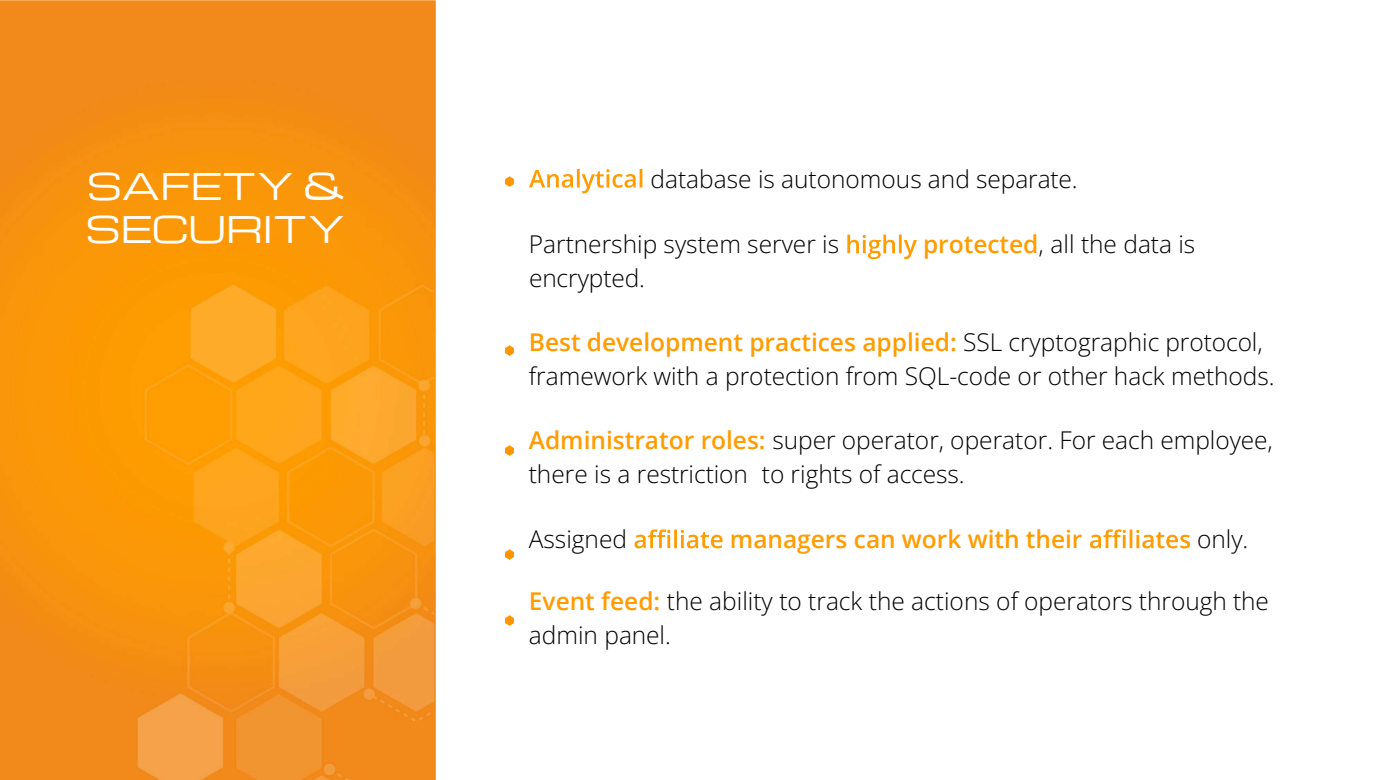
<style>
.page{position:relative;width:1386px;height:780px;background:#fff}
.page>*{position:absolute;margin:0;border:0;box-sizing:border-box;transform-origin:0 0}
.t1{font:35.88px/43.1px "Michroma";color:#fff}
.t2{font:300 24.5px/33.8px "Open Sans";color:#000}
.t3{font:600 24.5px "Open Sans";color:#ff9c01}
.s1{font-weight:600;color:#ff9c01}
</style>
<div class="page">
<img style="left:0;top:0;width:435px;height:779px">
<svg style="left:529px;top:169px;width:113px;height:24px"></svg>
<svg style="left:847px;top:234px;width:69px;height:25px"></svg>
<svg style="left:634px;top:529px;width:88px;height:19px"></svg>
<svg style="left:1089px;top:529px;width:100px;height:19px"></svg>
<svg style="left:505px;top:176px;width:9px;height:10px"></svg>
<svg style="left:505px;top:345px;width:9px;height:10px"></svg>
<svg style="left:505px;top:445px;width:9px;height:10px"></svg>
<svg style="left:505px;top:549px;width:9px;height:10px"></svg>
<svg style="left:505px;top:615px;width:9px;height:10px"></svg>
<h1 class="t1" style="left:86px;top:166px;width:262px">SAFETY &amp;<br>SECURITY</h1>
<p class="t2" style="left:650px;top:161px;width:429px">database is autonomous and separate.</p>
<p class="t2" style="left:529px;top:227px;width:311px">Partnership system server is</p>
<p class="t2" style="left:923px;top:227px;width:274px"><span class="s1">protected</span>, all the data is</p>
<p class="t2" style="left:529px;top:260px;width:118px">encrypted.</p>
<p class="t2" style="left:529px;top:324px;width:747px"><span class="s1">Best development practices applied:</span> SSL cryptographic protocol, framework with a protection from SQL-code or other hack methods.</p>
<p class="t2" style="left:528px;top:422px;width:745px"><span class="s1">Administrator roles:</span> super operator, operator. For each employee, there is a restriction to rights of access.</p>
<p class="t2" style="left:528px;top:521px;width:100px">Assigned</p>
<p class="t3" style="left:730px;top:522px;width:354px">managers can work with their</p>
<p class="t2" style="left:1197px;top:521px;width:53px">only.</p>
<p class="t2" style="left:529px;top:583px;width:741px"><span class="s1">Event feed:</span> the ability to track the actions of operators through the admin panel.</p>
</div>
